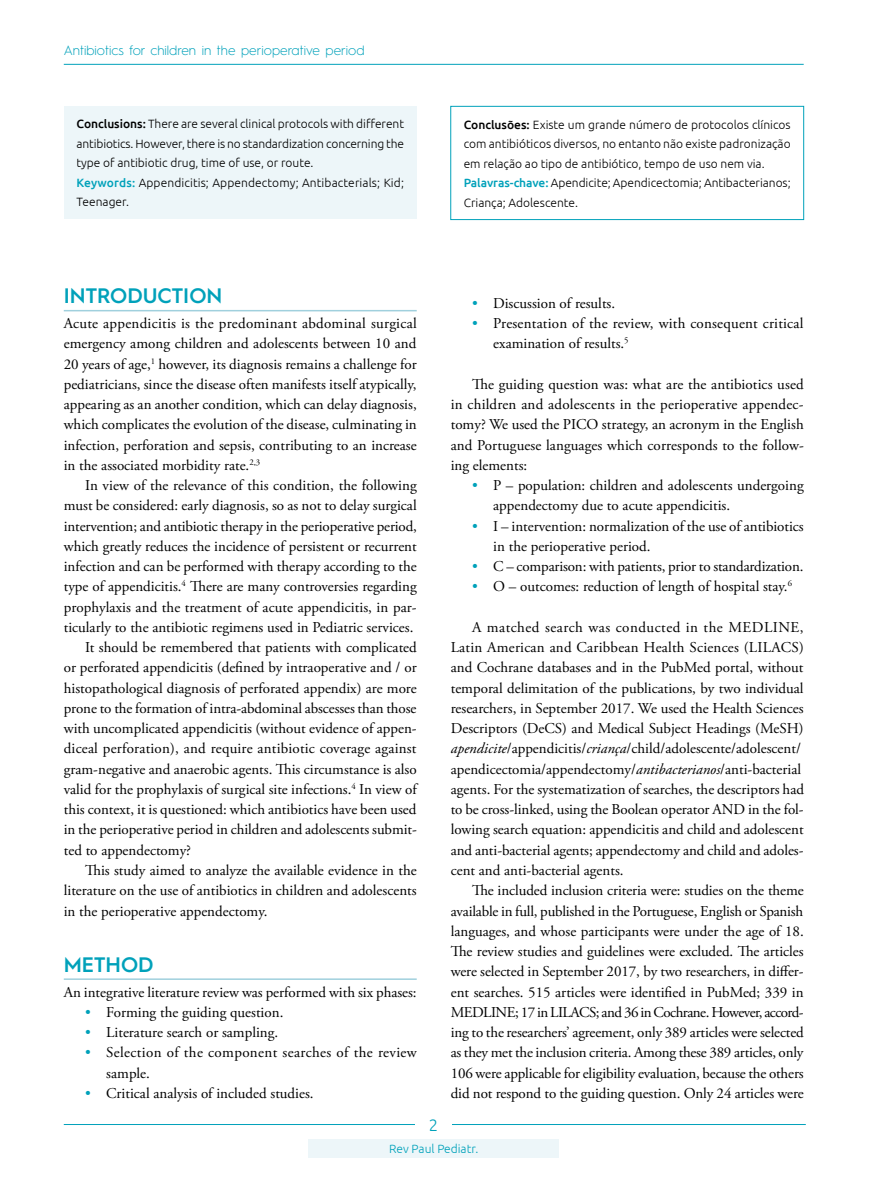
<style>
.page{position:relative;width:893px;height:1191px;background:#fff}
.page>*{position:absolute;margin:0;border:0;box-sizing:border-box;transform-origin:0 0}
.t1{font:600 21px "Hurme Geometric Sans 1";color:#00a1ba}
.t2{font:300 16.5px "Ubuntu";color:#00a1ba}
.t3{font:15px/20.2px "Adobe Garamond Pro";color:#000}
.t4{font:15px/20.2px "Adobe Garamond Pro";letter-spacing:.025em;color:#000}
.t5{font:300 13.5px "Hurme Geometric Sans 1";color:#00a1ba}
.t6{font:300 12px/19.5px "Ubuntu";color:#000}
.t7{font:300 12px "Ubuntu";color:#00a1ba}
.s1{font-weight:500}
.s2{font-weight:500;color:#00a1ba}
.s3{color:#00a1ba}
.s4{font-style:italic}
</style>
<div class="page">
<hr style="left:64px;top:64px;width:740px;height:1px;background:#00a1ba">
<hr style="left:64px;top:1124px;width:742px;height:1px;background:#00a1ba">
<div style="left:415px;top:1111px;width:37px;height:25px;background:#fff"></div>
<hr style="left:64px;top:310px;width:353px;height:1px;background:#a0d0dd">
<hr style="left:64px;top:978px;width:353px;height:2px;background:#a0d0dd">
<div style="left:64px;top:106px;width:353px;height:113px;background:#edf6f9"></div>
<div style="left:451px;top:106px;width:353px;height:114px;border:1px solid #00a1ba"></div>
<div style="left:309px;top:1138px;width:250px;height:19px;background:#edf6f9"></div>
<p class="t5" style="left:64px;top:41px;width:302px">Antibiotics for children in the perioperative period</p>
<p class="t6" style="left:77px;top:114px;width:329px"><span class="s1">Conclusions:</span> There are several clinical protocols with different antibiotics. However, there is no standardization concerning the type of antibiotic drug, time of use, or route.<br><span class="s2">Keywords:</span> Appendicitis; Appendectomy; Antibacterials; Kid; Teenager.</p>
<p class="t6" style="left:464px;top:114px;width:329px"><span class="s1">Conclusões:</span> Existe um grande número de protocolos clínicos com antibióticos diversos, no entanto não existe padronização em relação ao tipo de antibiótico, tempo de uso nem via.<br><span class="s2">Palavras-chave:</span> Apendicite; Apendicectomia; Antibacterianos; Criança; Adolescente.</p>
<h1 class="t1" style="left:64px;top:281px;width:160px">INTRODUCTION</h1>
<p class="t3" style="left:64px;top:314px;width:354px;text-align:justify">Acute appendicitis is the predominant abdominal surgical emergency among children and adolescents between 10 and 20 years of age,<sup>1</sup> however, its diagnosis remains a challenge for pediatricians, since the disease often manifests itself atypically, appearing as an another condition, which can delay diagnosis, which complicates the evolution of the disease, culminating in infection, perforation and sepsis, contributing to an increase in the associated morbidity rate.<sup>2,3</sup></p>
<p class="t3" style="left:85px;top:476px;width:333px">In view of the relevance of this condition, the following</p>
<p class="t3" style="left:64px;top:496px;width:354px">must be considered: early diagnosis, so as not to delay surgical</p>
<p class="t3" style="left:64px;top:516px;width:355px">intervention; and antibiotic therapy in the perioperative period,</p>
<p class="t3" style="left:64px;top:536px;width:354px">which greatly reduces the incidence of persistent or recurrent</p>
<p class="t3" style="left:64px;top:557px;width:354px">infection and can be performed with therapy according to the</p>
<p class="t3" style="left:64px;top:577px;width:354px">type of appendicitis.<sup>4</sup> There are many controversies regarding</p>
<p class="t3" style="left:64px;top:597px;width:354px">prophylaxis and the treatment of acute appendicitis, in par-</p>
<p class="t3" style="left:64px;top:617px;width:351px">ticularly to the antibiotic regimens used in Pediatric services.</p>
<p class="t3" style="left:85px;top:638px;width:333px">It should be remembered that patients with complicated</p>
<p class="t3" style="left:64px;top:658px;width:354px">or perforated appendicitis (defined by intraoperative and / or</p>
<p class="t3" style="left:64px;top:678px;width:354px">histopathological diagnosis of perforated appendix) are more</p>
<p class="t3" style="left:64px;top:698px;width:354px">prone to the formation of intra-abdominal abscesses than those</p>
<p class="t3" style="left:64px;top:719px;width:354px">with uncomplicated appendicitis (without evidence of appen-</p>
<p class="t3" style="left:64px;top:739px;width:354px">diceal perforation), and require antibiotic coverage against</p>
<p class="t3" style="left:64px;top:759px;width:354px">gram-negative and anaerobic agents. This circumstance is also</p>
<p class="t3" style="left:64px;top:779px;width:354px">valid for the prophylaxis of surgical site infections.<sup>4</sup> In view of</p>
<p class="t3" style="left:64px;top:800px;width:354px">this context, it is questioned: which antibiotics have been used</p>
<p class="t3" style="left:64px;top:820px;width:355px">in the perioperative period in children and adolescents submit-</p>
<p class="t3" style="left:64px;top:840px;width:129px">ted to appendectomy?</p>
<p class="t3" style="left:85px;top:860px;width:333px">This study aimed to analyze the available evidence in the</p>
<p class="t3" style="left:64px;top:881px;width:354px">literature on the use of antibiotics in children and adolescents</p>
<p class="t3" style="left:64px;top:901px;width:205px">in the perioperative appendectomy.</p>
<h1 class="t1" style="left:64px;top:949px;width:91px">METHOD</h1>
<p class="t3" style="left:64px;top:982px;width:354px">An integrative literature review was performed with six phases:</p>
<p class="t3" style="left:85px;top:1002px;width:200px"><span class="s3">•</span> Forming the guiding question.</p>
<p class="t3" style="left:85px;top:1022px;width:195px"><span class="s3">•</span> Literature search or sampling.</p>
<p class="t4" style="left:106px;top:1043px;width:312px;text-indent:-21px"><span class="s3">•</span> Selection of the component searches of the review sample.</p>
<p class="t3" style="left:85px;top:1083px;width:230px"><span class="s3">•</span> Critical analysis of included studies.</p>
<p class="t3" style="left:472px;top:293px;width:145px"><span class="s3">•</span> Discussion of results.</p>
<p class="t3" style="left:493px;top:314px;width:312px;text-indent:-21px"><span class="s3">•</span> Presentation of the review, with consequent critical examination of results.<sup>5</sup></p>
<p class="t3" style="left:451px;top:374px;width:355px;text-align:justify;text-indent:21px">The guiding question was: what are the antibiotics used in children and adolescents in the perioperative appendec&shy;tomy? We used the PICO strategy, an acronym in the English and Portuguese languages which corresponds to the follow&shy;ing elements:</p>
<p class="t3" style="left:493px;top:476px;width:312px;text-indent:-21px"><span class="s3">•</span> P – population: children and adolescents undergoing appendectomy due to acute appendicitis.</p>
<p class="t3" style="left:493px;top:516px;width:312px;text-indent:-21px"><span class="s3">•</span> I – intervention: normalization of the use of antibiotics in the perioperative period.</p>
<p class="t3" style="left:472px;top:557px;width:333px"><span class="s3">•</span> C – comparison: with patients, prior to standardization.</p>
<p class="t3" style="left:472px;top:577px;width:322px"><span class="s3">•</span> O – outcomes: reduction of length of hospital stay.<sup>6</sup></p>
<p class="t3" style="left:451px;top:617px;width:355px;text-indent:21px">A matched search was conducted in the MEDLINE, Latin American and Caribbean Health Sciences (LILACS) and Cochrane databases and in the PubMed portal, without temporal delimitation of the publications, by two individual researchers, in September 2017. We used the Health Sciences Descriptors (DeCS) and Medical Subject Headings (MeSH) <span class="s4">apendicite</span>/appendicitis/<span class="s4">criança</span>/child/adolescente/adolescent/ apendicectomia/appendectomy/<span class="s4">antibacterianos</span>/anti-bacterial agents. For the systematization of searches, the descriptors had to be cross-linked, using the Boolean operator AND in the fol&shy;lowing search equation: appendicitis and child and adolescent and anti-bacterial agents; appendectomy and child and adoles&shy;cent and anti-bacterial agents.</p>
<p class="t3" style="left:451px;top:881px;width:355px;text-align:justify;text-indent:21px">The included inclusion criteria were: studies on the theme available in full, published in the Portuguese, English or Spanish languages, and whose participants were under the age of 18.<br>The review studies and guidelines were excluded. The articles were selected in September 2017, by two researchers, in differ&shy;ent searches. 515 articles were identified in PubMed; 339 in MEDLINE; 17 in LILACS; and 36 in Cochrane. However, accord&shy;ing to the researchers’ agreement, only 389 articles were selected as they met the inclusion criteria. Among these 389 articles, only 106 were applicable for eligibility evaluation, because the others did not respond to the guiding question. Only 24 articles were</p>
<p class="t2" style="left:429px;top:1114px;width:11px">2</p>
<p class="t7" style="left:348px;top:1141px;width:173px">Rev Paul Pedi tr. 201X;XX(X):1-9</p>
<p class="t7" style="left:389px;top:1141px;width:91px">Rev Paul Pediatr.</p>
</div>
